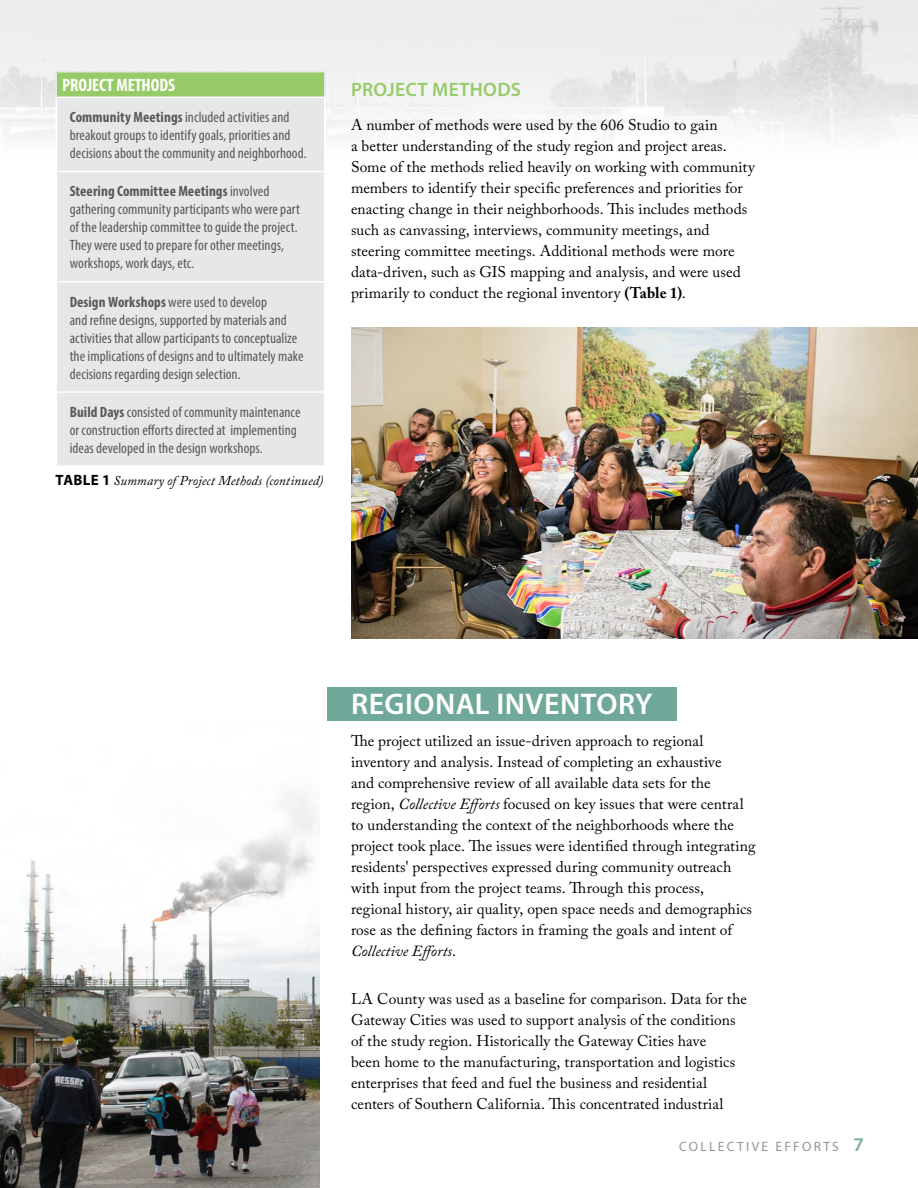
<style>
.page{position:relative;width:918px;height:1188px;background:#fff}
.page>*{position:absolute;margin:0;border:0;box-sizing:border-box;transform-origin:0 0}
.t1{font:600 30px "Myriad Pro";letter-spacing:.015em;color:#fff}
.t2{font:600 19.5px "Myriad Pro";letter-spacing:.015em;color:#96cb68}
.t3{font:700 condensed 18px "Myriad Pro";letter-spacing:-.01em;color:#fff}
.t4{font:15.45px/21px "Adobe Caslon Pro";letter-spacing:.005em;color:#000}
.t5{font:condensed 15px/18px "Myriad Pro";letter-spacing:.005em;color:#58595b}
.t6{font:italic 13.5px "Adobe Caslon Pro";letter-spacing:.005em;color:#000}
.t7{font:13.5px "Myriad Pro";letter-spacing:.17em;color:#939598}
.s1{font-weight:700}
.s2{font-family:"Myriad Pro";font-weight:700;font-style:normal;font-size:15px}
.s3{font-style:italic}
.s4{font-weight:600;font-size:19.5px;color:#7eb0a2}
</style>
<div class="page">
<svg style="left:0;top:0;width:918px;height:137px"></svg>
<img style="left:0;top:794px;width:320px;height:394px">
<div style="left:328px;top:687px;width:349px;height:33px;background:#70a99a"></div>
<img style="left:351px;top:327px;width:567px;height:311px">
<div style="left:56px;top:72px;width:269px;height:25px;background:#96cb68"></div>
<div style="left:57px;top:98px;width:267px;height:368px;background:#e6e7e8"></div>
<hr style="left:56px;top:71px;width:270px;height:2px;background:#e6e7e8">
<svg style="left:56px;top:73px;width:1px;height:24px"></svg>
<hr style="left:324px;top:73px;width:2px;height:24px;background:#e6e7e8">
<hr style="left:56px;top:97px;width:270px;height:1px;background:#fff">
<hr style="left:56px;top:98px;width:1px;height:73px;background:#fff">
<hr style="left:324px;top:98px;width:2px;height:73px;background:#fff">
<hr style="left:56px;top:171px;width:270px;height:1px;background:#fff">
<hr style="left:56px;top:281px;width:270px;height:2px;background:#fff">
<hr style="left:56px;top:391px;width:270px;height:2px;background:#fff">
<p class="t3" style="left:62px;top:74px;width:114px">PROJECT METHODS</p>
<p class="t5" style="left:70px;top:108px;width:238px"><span class="s1">Community Meetings</span> included activities and breakout groups to identify goals, priorities and decisions about the community and neighborhood.</p>
<p class="t5" style="left:70px;top:182px;width:232px"><span class="s1">Steering Committee Meetings</span> involved gathering community participants who were part of the leadership committee to guide the project.<br>They were used to prepare for other meetings, workshops, work days, etc.</p>
<p class="t5" style="left:70px;top:292px;width:235px"><span class="s1">Design Workshops</span> were used to develop<br>and refine designs, supported by materials and activities that allow participants to conceptualize the implications of designs and to ultimately make decisions regarding design selection.</p>
<p class="t5" style="left:70px;top:403px;width:232px"><span class="s1">Build Days</span> consisted of community maintenance or construction efforts directed at implementing ideas developed in the design workshops.</p>
<p class="t6" style="left:56px;top:473px;width:269px"><span class="s2">TABLE 1</span> Summary of Project Methods (continued)</p>
<p class="t2" style="left:351px;top:77px;width:171px">PROJECT METHODS</p>
<p class="t4" style="left:351px;top:114px;width:405px">A number of methods were used by the 606 Studio to gain<br>a better understanding of the study region and project areas.<br>Some of the methods relied heavily on working with community members to identify their specific preferences and priorities for enacting change in their neighborhoods. This includes methods such as canvassing, interviews, community meetings, and steering committee meetings. Additional methods were more data-driven, such as GIS mapping and analysis, and were used primarily to conduct the regional inventory <span class="s1">(Table 1)</span>.</p>
<h1 class="t1" style="left:351px;top:685px;width:302px">REGIONAL INVENTORY</h1>
<p class="t4" style="left:351px;top:730px;width:406px">The project utilized an issue-driven approach to regional inventory and analysis. Instead of completing an exhaustive<br>and comprehensive review of all available data sets for the region, <span class="s3">Collective Efforts</span> focused on key issues that were central to understanding the context of the neighborhoods where the project took place. The issues were identified through integrating residents' perspectives expressed during community outreach with input from the project teams. Through this process, regional history, air quality, open space needs and demographics rose as the defining factors in framing the goals and intent of <span class="s3">Collective Efforts</span>.</p>
<p class="t4" style="left:351px;top:988px;width:398px">LA County was used as a baseline for comparison. Data for the Gateway Cities was used to support analysis of the conditions of the study region. Historically the Gateway Cities have<br>been home to the manufacturing, transportation and logistics enterprises that feed and fuel the business and residential centers of Southern California. This concentrated industrial</p>
<p class="t7" style="left:679px;top:1138px;width:186px">COLLECTIVE EFFORTS <span class="s4">7</span></p>
</div>
